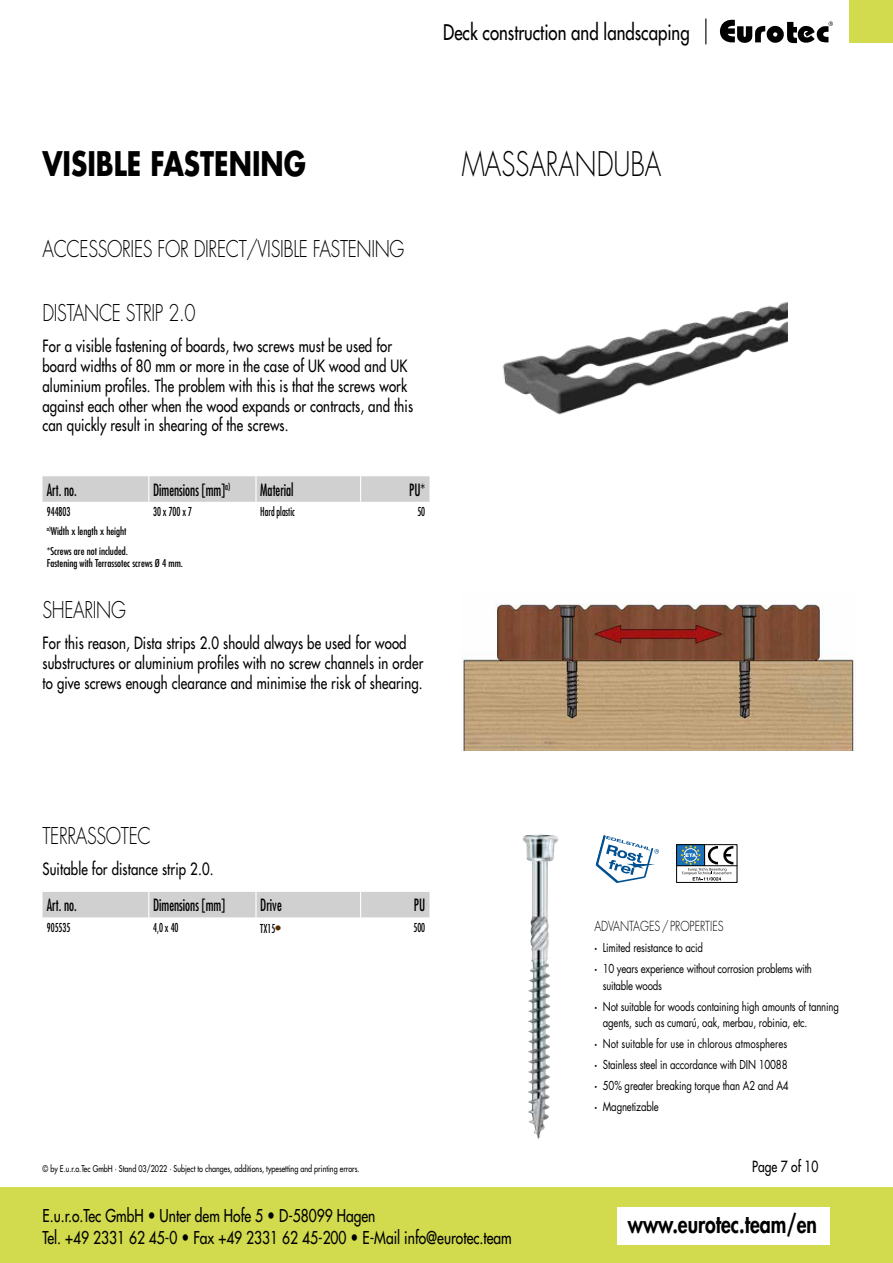
<style>
.page{position:relative;width:893px;height:1263px;background:#fff}
.page>*{position:absolute;margin:0;border:0;box-sizing:border-box;transform-origin:0 0}
.t1{font:700 33px "Futura Std";color:#000;scale:.8 1}
.t2{font:300 33px "Futura Std";color:#000;scale:.78 1}
.t3{font:800 24.3px "Futura Std";color:#000;scale:.8 1}
.t4{font:300 22.5px "Futura Std";letter-spacing:-.02em;color:#000;scale:.8 1}
.t5{font:500 21px "Futura Std";color:#000;scale:.8 1}
.t6{font:500 17.25px/22.5px "Futura Std";color:#000;scale:.8 1}
.t7{font:500 16.5px/19.8px "Futura Std";letter-spacing:.01em;color:#000;scale:.8 1}
.t8{font:condensed 16.5px "Futura Std";color:#000;scale:.8 1}
.t9{font:500 15px "Futura Std";color:#000;scale:.8 1}
.t10{font:300 13.5px "Futura Std";color:#000;scale:.8 1}
.t11{font:12px/21px "Futura Std";letter-spacing:-.015em;color:#000;scale:.8 1}
.t12{font:condensed 12px "Futura Std";color:#000;scale:.8 1}
.t13{font:condensed 10.5px/20.1px "Futura Std";color:#000}
.t14{font:500 9px "Futura Std";color:#000;scale:.8 1}
.s1{font-size:13.5px;color:#522c00}
.s2{font-weight:800}
</style>
<div class="page">
<div style="left:0;top:1187px;width:893px;height:76px;background:#d2db4d"></div>
<div style="left:849px;top:0;width:44px;height:43px;background:#d2db4d"></div>
<svg style="left:720px;top:20px;width:113px;height:24px"></svg>
<svg style="left:705px;top:18px;width:1px;height:26px"></svg>
<div style="left:617px;top:1208px;width:213px;height:37px;background:#fff"></div>
<img style="left:502px;top:301px;width:286px;height:114px">
<img style="left:462px;top:604px;width:392px;height:146px">
<svg style="left:43px;top:476px;width:386px;height:26px;background:#d1d1d1"></svg>
<img style="left:522px;top:835px;width:11px;height:282px">
<svg style="left:678px;top:866px;width:43px;height:15px"></svg>
<div style="left:677px;top:845px;width:28px;height:21px;background:#1d71b8"></div>
<hr style="left:677px;top:865px;width:60px;height:1px;background:#000">
<div style="left:676px;top:844px;width:61px;height:39px;border:1px solid #000"></div>
<svg style="left:680px;top:845px;width:56px;height:35px"></svg>
<svg style="left:595px;top:835px;width:64px;height:48px"></svg>
<div style="left:43px;top:892px;width:386px;height:26px;background:#d0d0d0"></div>
<p class="t5" style="left:443px;top:19px;width:310px">Deck construction and landscaping</p>
<h1 class="t1" style="left:43px;top:142px;width:331px">VISIBLE FASTENING</h1>
<h1 class="t2" style="left:462px;top:144px;width:257px">MASSARANDUBA</h1>
<h3 class="t4" style="left:43px;top:235px;width:454px">ACCESSORIES FOR DIRECT/VISIBLE FASTENING</h3>
<h3 class="t4" style="left:43px;top:299px;width:193px">DISTANCE STRIP 2.0</h3>
<p class="t7" style="left:43px;top:336px;width:465px">For a visible fastening of boards, two screws must be used for board widths of 80 mm or more in the case of UK wood and UK aluminium profiles. The problem with this is that the screws work against each other when the wood expands or contracts, and this can quickly result in shearing of the screws.</p>
<p class="t8" style="left:47px;top:480px;width:39px">Art. no.</p>
<p class="t8" style="left:153px;top:480px;width:98px">Dimensions [mm]<sup>a)</sup></p>
<p class="t8" style="left:260px;top:480px;width:43px">Material</p>
<p class="t8" style="left:409px;top:480px;width:21px">PU*</p>
<p class="t12" style="left:47px;top:505px;width:31px">944803</p>
<p class="t12" style="left:153px;top:505px;width:50px">30 x 700 x 7</p>
<p class="t12" style="left:260px;top:505px;width:45px">Hard plastic</p>
<p class="t12" style="left:417px;top:505px;width:11px">50</p>
<p class="t13" style="left:47px;top:521px;width:83px"><sup>a)</sup>Width x length x height *Screws are not included.</p>
<p class="t13" style="left:47px;top:553px;width:138px">Fastening with Terrassotec screws Ø 4 mm.</p>
<h3 class="t4" style="left:43px;top:596px;width:106px">SHEARING</h3>
<p class="t7" style="left:43px;top:633px;width:477px">For this reason, Dista strips 2.0 should always be used for wood substructures or aluminium profiles with no screw channels in order to give screws enough clearance and minimise the risk of shearing.</p>
<h3 class="t4" style="left:43px;top:822px;width:137px">TERRASSOTEC</h3>
<p class="t7" style="left:43px;top:859px;width:215px">Suitable for distance strip 2.0.</p>
<p class="t8" style="left:47px;top:895px;width:39px">Art. no.</p>
<p class="t8" style="left:153px;top:895px;width:92px">Dimensions [mm]</p>
<p class="t8" style="left:260px;top:895px;width:28px">Drive</p>
<p class="t8" style="left:414px;top:895px;width:16px">PU</p>
<p class="t12" style="left:47px;top:920px;width:31px">905535</p>
<p class="t12" style="left:153px;top:920px;width:33px">4,0 x 40</p>
<p class="t12" style="left:260px;top:921px;width:27px">TX15<span class="s1">•</span></p>
<p class="t12" style="left:413px;top:920px;width:16px">500</p>
<p class="t10" style="left:594px;top:918px;width:163px">ADVANTAGES/PROPERTIES</p>
<p class="t11" style="left:594px;top:937px;width:274px"><span class="s2">·</span> Limited resistance to acid<br><span class="s2">·</span> 10 years experience without corrosion problems with</p>
<p class="t11" style="left:594px;top:975px;width:307px;text-indent:9px">suitable woods<br><span class="s2">·</span> Not suitable for woods containing high amounts of tanning</p>
<p class="t11" style="left:594px;top:1012px;width:268px;text-indent:9px">agents, such as cumarú, oak, merbau, robinia, etc. <span class="s2">·</span> Not suitable for use in chlorous atmospheres<br><span class="s2">·</span> Stainless steel in accordance with DIN 10088<br><span class="s2">·</span> 50% greater breaking torque than A2 and A4<br><span class="s2">·</span> Magnetizable</p>
<p class="t14" style="left:43px;top:1163px;width:398px">© by E.u.r.o.Tec GmbH · Stand 03/2022 · Subject to changes, additions, typesetting and printing errors.</p>
<p class="t6" style="left:43px;top:1204px;width:588px">E.u.r.o.Tec GmbH <span class="s2">•</span> Unter dem Hofe 5 <span class="s2">•</span> D-58099 Hagen<br>Tel. +49 2331 62 45-0 <span class="s2">•</span> Fax +49 2331 62 45-200 <span class="s2">•</span> E-Mail info@eurotec.team</p>
<p class="t9" style="left:752px;top:1157px;width:84px">Page 7 of 10</p>
<h2 class="t3" style="left:628px;top:1208px;width:238px">www.eurotec.team/en</h2>
</div>
